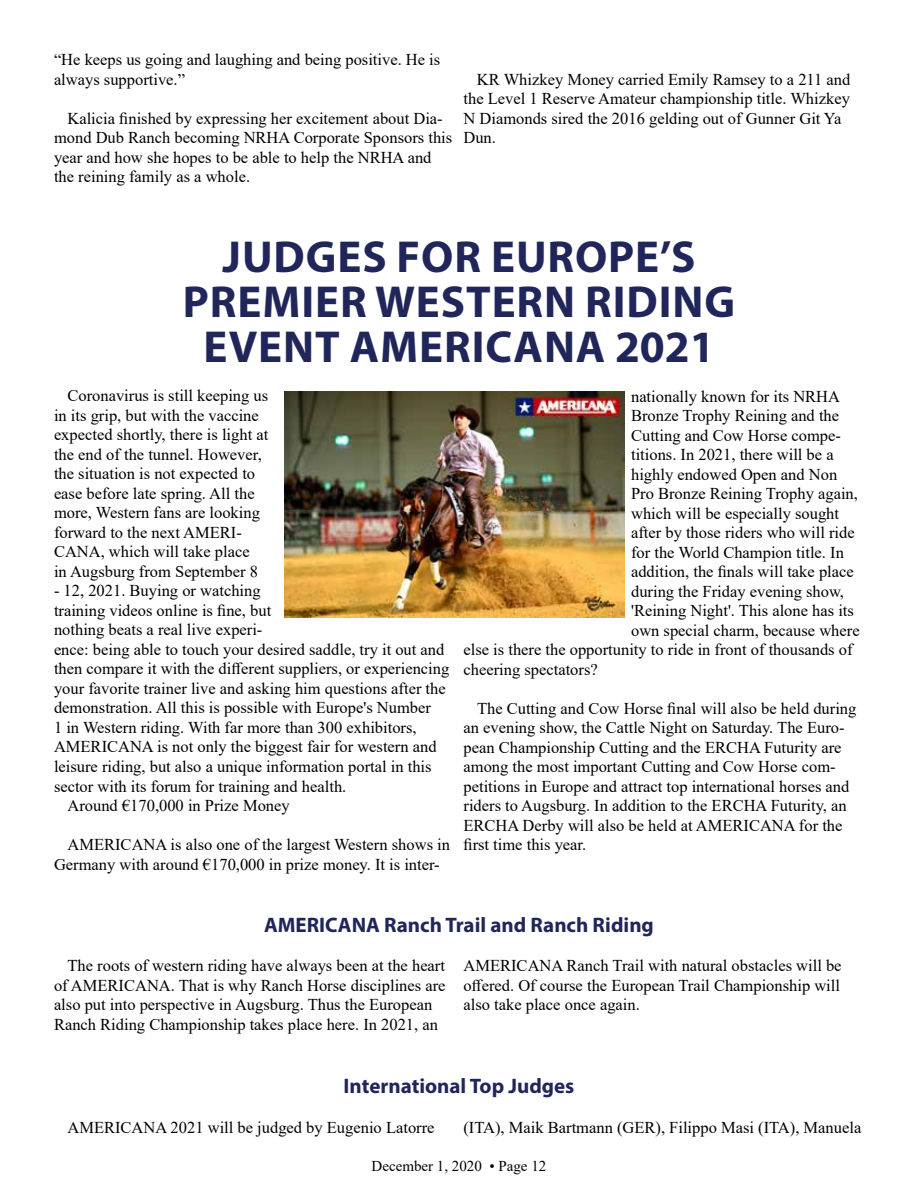
<style>
.page{position:relative;width:918px;height:1188px;background:#fff}
.page>*{position:absolute;margin:0;border:0;box-sizing:border-box;transform-origin:0 0}
.t1{font:700 45px/45px "Myriad Pro";letter-spacing:.02em;color:#20265a;text-align:center}
.t2{font:700 21px "Myriad Pro";color:#20265a}
.t3{font:16.5px/19.5px "Times New Roman";color:#000}
.t4{font:15px "Times New Roman";color:#000}
</style>
<div class="page">
<img style="left:285px;top:392px;width:339px;height:226px">
<p class="t3" style="left:54px;top:50px;width:388px">“He keeps us going and laughing and being positive. He is always supportive.”</p>
<p class="t3" style="left:54px;top:108px;width:400px;text-indent:13px">Kalicia finished by expressing her excitement about Dia&shy;mond Dub Ranch becoming NRHA Corporate Sponsors this year and how she hopes to be able to help the NRHA and the reining family as a whole.</p>
<p class="t3" style="left:463px;top:69px;width:388px;text-indent:13px">KR Whizkey Money carried Emily Ramsey to a 211 and the Level 1 Reserve Amateur championship title. Whizkey N Diamonds sired the 2016 gelding out of Gunner Git Ya Dun.</p>
<h1 class="t1" style="left:183px;top:233px;width:554px">JUDGES FOR EUROPE’S<br>PREMIER WESTERN RIDING<br>EVENT AMERICANA 2021</h1>
<p class="t3" style="left:54px;top:386px;width:216px;text-indent:13px">Coronavirus is still keeping us in its grip, but with the vaccine expected shortly, there is light at the end of the tunnel. However, the situation is not expected to ease before late spring. All the more, Western fans are looking forward to the next AMERI-<br>CANA, which will take place<br>in Augsburg from September 8</p>
<p class="t3" style="left:54px;top:581px;width:208px">- 12, 2021. Buying or watching</p>
<p class="t3" style="left:54px;top:600px;width:219px">training videos online is fine, but</p>
<p class="t3" style="left:54px;top:620px;width:210px">nothing beats a real live experi-</p>
<p class="t3" style="left:54px;top:639px;width:392px">ence: being able to touch your desired saddle, try it out and</p>
<p class="t3" style="left:54px;top:659px;width:397px">then compare it with the different suppliers, or experiencing</p>
<p class="t3" style="left:54px;top:678px;width:393px">your favorite trainer live and asking him questions after the</p>
<p class="t3" style="left:54px;top:698px;width:378px">demonstration. All this is possible with Europe's Number</p>
<p class="t3" style="left:54px;top:717px;width:364px">1 in Western riding. With far more than 300 exhibitors,</p>
<p class="t3" style="left:54px;top:737px;width:384px">AMERICANA is not only the biggest fair for western and</p>
<p class="t3" style="left:54px;top:756px;width:379px">leisure riding, but also a unique information portal in this</p>
<p class="t3" style="left:54px;top:776px;width:294px">sector with its forum for training and health.</p>
<p class="t3" style="left:68px;top:795px;width:224px">Around €170,000 in Prize Money</p>
<p class="t3" style="left:54px;top:834px;width:398px;text-indent:13px">AMERICANA is also one of the largest Western shows in<br>Germany with around €170,000 in prize money. It is inter-</p>
<p class="t3" style="left:631px;top:386px;width:210px">nationally known for its NRHA</p>
<p class="t3" style="left:631px;top:405px;width:210px">Bronze Trophy Reining and the</p>
<p class="t3" style="left:631px;top:425px;width:211px">Cutting and Cow Horse compe-</p>
<p class="t3" style="left:631px;top:444px;width:204px">titions. In 2021, there will be a</p>
<p class="t3" style="left:631px;top:464px;width:208px">highly endowed Open and Non</p>
<p class="t3" style="left:631px;top:483px;width:228px">Pro Bronze Reining Trophy again,</p>
<p class="t3" style="left:631px;top:503px;width:210px">which will be especially sought</p>
<p class="t3" style="left:631px;top:522px;width:225px">after by those riders who will ride</p>
<p class="t3" style="left:631px;top:542px;width:214px">for the World Champion title. In</p>
<p class="t3" style="left:631px;top:561px;width:224px">addition, the finals will take place</p>
<p class="t3" style="left:631px;top:581px;width:214px">during the Friday evening show,</p>
<p class="t3" style="left:631px;top:600px;width:224px">'Reining Night'. This alone has its</p>
<p class="t3" style="left:631px;top:620px;width:230px">own special charm, because where</p>
<p class="t3" style="left:464px;top:639px;width:391px">else is there the opportunity to ride in front of thousands of</p>
<p class="t3" style="left:464px;top:659px;width:136px">cheering spectators?</p>
<p class="t3" style="left:464px;top:698px;width:394px;text-indent:13px">The Cutting and Cow Horse final will also be held during an evening show, the Cattle Night on Saturday. The Euro&shy;pean Championship Cutting and the ERCHA Futurity are among the most important Cutting and Cow Horse com&shy;petitions in Europe and attract top international horses and riders to Augsburg. In addition to the ERCHA Futurity, an ERCHA Derby will also be held at AMERICANA for the first time this year.</p>
<p class="t2" style="left:264px;top:912px;width:391px">AMERICANA Ranch Trail and Ranch Riding</p>
<p class="t3" style="left:54px;top:956px;width:393px;text-indent:13px">The roots of western riding have always been at the heart of AMERICANA. That is why Ranch Horse disciplines are also put into perspective in Augsburg. Thus the European Ranch Riding Championship takes place here. In 2021, an</p>
<p class="t3" style="left:464px;top:956px;width:380px;text-align:justify">AMERICANA Ranch Trail with natural obstacles will be offered. Of course the European Trail Championship will also take place once again.</p>
<p class="t2" style="left:344px;top:1072px;width:232px">International Top Judges</p>
<p class="t3" style="left:67px;top:1118px;width:369px">AMERICANA 2021 will be judged by Eugenio Latorre</p>
<p class="t3" style="left:463px;top:1118px;width:399px">(ITA), Maik Bartmann (GER), Filippo Masi (ITA), Manuela</p>
<p class="t4" style="left:372px;top:1156px;width:176px">December 1, 2020 • Page 12</p>
</div>
